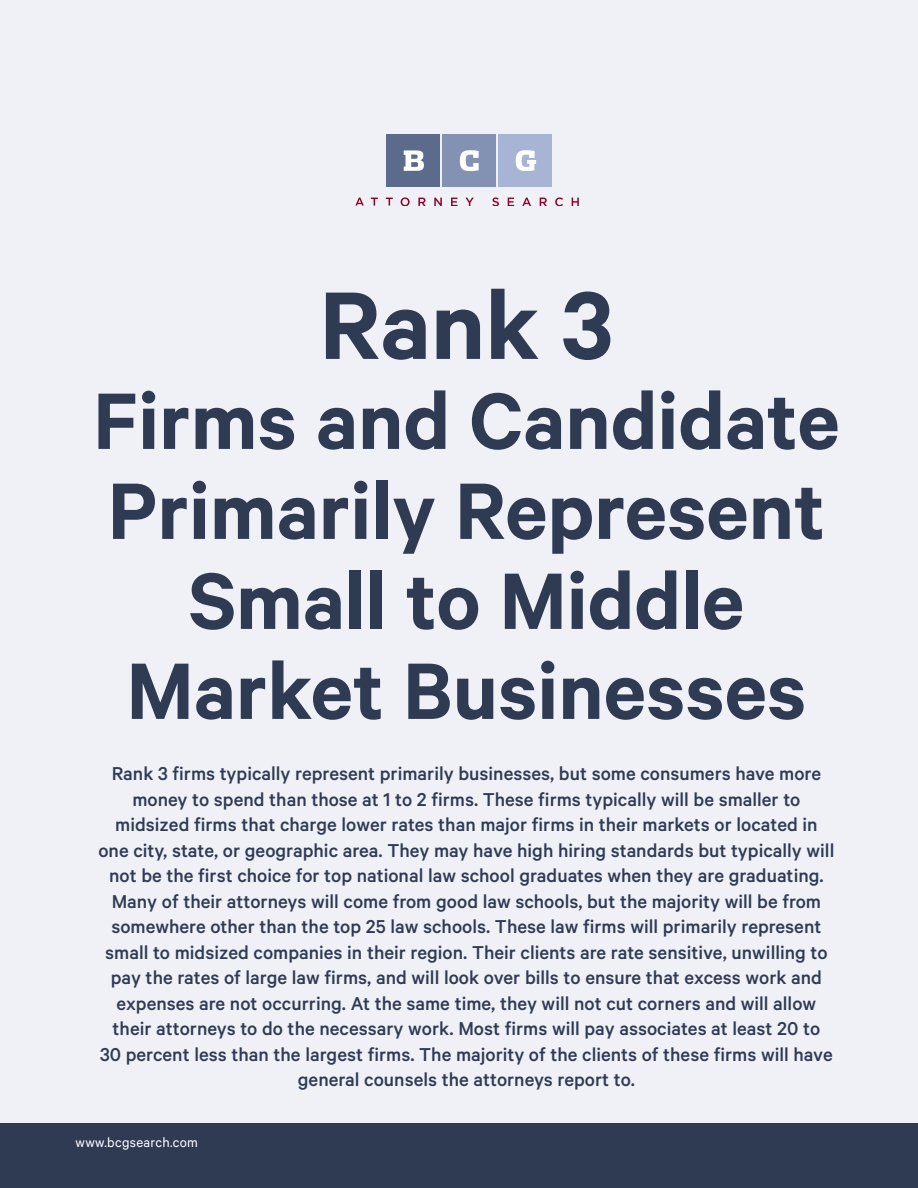
<style>
.page{position:relative;width:918px;height:1188px;background:#fff}
.page>*{position:absolute;margin:0;border:0;box-sizing:border-box;transform-origin:0 0}
.Main_Heading{font:600 108px "Calibre";color:#2f3a53}
.Main_Heading-2{font:600 90px/90px "Calibre";color:#2f3a53;text-align:center}
.Sub_Heading{font:500 21px/25.5px "Calibre";color:#2f3a53;text-align:center}
.t1{font:15px "Calibre";letter-spacing:.02em;color:#fff}
</style>
<div class="page">
<div style="left:0;top:0;width:918px;height:1123px;background:#eff1f7"></div>
<div style="left:0;top:1123px;width:918px;height:65px;background:#2f3a53"></div>
<svg style="left:355px;top:198px;width:9px;height:8px"></svg>
<svg style="left:371px;top:198px;width:7px;height:8px"></svg>
<svg style="left:386px;top:198px;width:7px;height:8px"></svg>
<svg style="left:401px;top:197px;width:9px;height:9px"></svg>
<svg style="left:418px;top:198px;width:8px;height:8px"></svg>
<svg style="left:434px;top:198px;width:8px;height:8px"></svg>
<svg style="left:451px;top:198px;width:7px;height:8px"></svg>
<svg style="left:465px;top:198px;width:9px;height:8px"></svg>
<svg style="left:492px;top:197px;width:7px;height:9px"></svg>
<svg style="left:508px;top:198px;width:6px;height:8px"></svg>
<svg style="left:522px;top:198px;width:9px;height:8px"></svg>
<svg style="left:540px;top:198px;width:7px;height:8px"></svg>
<svg style="left:555px;top:197px;width:8px;height:9px"></svg>
<svg style="left:572px;top:198px;width:7px;height:8px"></svg>
<div style="left:386px;top:134px;width:54px;height:53px;background:#5c6b8b"></div>
<div style="left:443px;top:134px;width:53px;height:53px;background:#8392b3"></div>
<div style="left:499px;top:134px;width:53px;height:53px;background:#a8b4d3"></div>
<svg style="left:404px;top:150px;width:132px;height:21px"></svg>
<p class="Main_Heading" style="left:320px;top:261px;width:295px">Rank 3</p>
<p class="Main_Heading-2" style="left:93px;top:373px;width:748px">Firms and Candidate<br>Primarily Represent<br>Small to Middle<br>Market Businesses</p>
<p class="Sub_Heading" style="left:98px;top:761px;width:737px">Rank 3 firms typically represent primarily businesses, but some consumers have more money to spend than those at 1 to 2 firms. These firms typically will be smaller to midsized firms that charge lower rates than major firms in their markets or located in one city, state, or geographic area. They may have high hiring standards but typically will not be the first choice for top national law school graduates when they are graduating.<br>Many of their attorneys will come from good law schools, but the majority will be from somewhere other than the top 25 law schools. These law firms will primarily represent small to midsized companies in their region. Their clients are rate sensitive, unwilling to pay the rates of large law firms, and will look over bills to ensure that excess work and expenses are not occurring. At the same time, they will not cut corners and will allow their attorneys to do the necessary work. Most firms will pay associates at least 20 to<br>30 percent less than the largest firms. The majority of the clients of these firms will have general counsels the attorneys report to.</p>
<p class="t1" style="left:76px;top:1133px;width:124px">www.bcgsearch.com</p>
</div>
